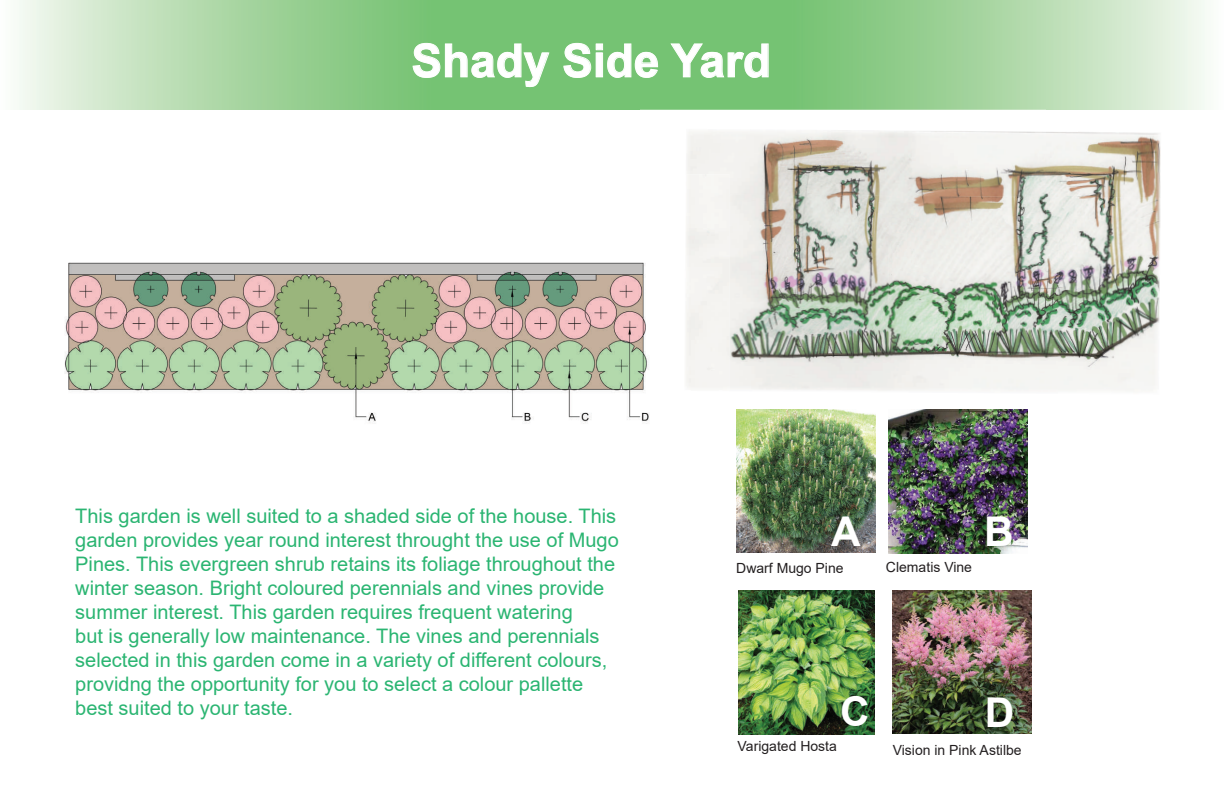
<style>
.page{position:relative;width:1224px;height:792px;background:#fff}
.page>*{position:absolute;margin:0;border:0;box-sizing:border-box;transform-origin:0 0}
.t1{font:700 46px "Arial";color:#fff}
.t2{font:700 41px "Arial";color:#fff}
.t3{font:20px/24px "Arial";color:#2bb572}
.t4{font:14px "Arial";color:#231f20}
</style>
<div class="page">
<img style="left:893px;top:591px;width:138px;height:143px">
<img style="left:738px;top:591px;width:136px;height:143px">
<img style="left:889px;top:410px;width:139px;height:143px">
<img style="left:737px;top:410px;width:138px;height:143px">
<svg style="left:412px;top:42px;width:138px;height:46px;background:#85ca83"></svg>
<svg style="left:563px;top:42px;width:96px;height:36px;background:#8acc89"></svg>
<svg style="left:669px;top:43px;width:100px;height:35px;background:#88cb86"></svg>
<img style="left:64px;top:262px;width:585px;height:162px">
<img style="left:687px;top:130px;width:474px;height:67px">
<img style="left:729px;top:194px;width:160px;height:164px">
<img style="left:888px;top:196px;width:171px;height:162px">
<img style="left:1057px;top:197px;width:104px;height:194px">
<div style="left:686px;top:174px;width:43px;height:214px;background:#f5f4f1"></div>
<h1 class="t1" style="left:411px;top:28px;width:361px">Shady Side Yard</h1>
<p class="t3" style="left:75px;top:504px;width:545px">This garden is well suited to a shaded side of the house. This garden provides year round interest throught the use of Mugo Pines. This evergreen shrub retains its foliage throughout the winter season. Bright coloured perennials and vines provide summer interest. This garden requires frequent watering<br>but is generally low maintenance. The vines and perennials selected in this garden come in a variety of different colours, providng the opportunity for you to select a colour pallette best suited to your taste.</p>
<h2 class="t2" style="left:831px;top:503px;width:31px">A</h2>
<p class="t4" style="left:736px;top:559px;width:109px">Dwarf Mugo Pine</p>
<p class="t4" style="left:886px;top:558px;width:88px">Clematis Vine</p>
<h2 class="t2" style="left:984px;top:503px;width:31px">B</h2>
<h2 class="t2" style="left:840px;top:682px;width:31px">C</h2>
<h2 class="t2" style="left:985px;top:684px;width:31px">D</h2>
<p class="t4" style="left:738px;top:736px;width:101px">Varigated Hosta</p>
<p class="t4" style="left:893px;top:740px;width:130px">Vision in Pink Astilbe</p>
</div>
